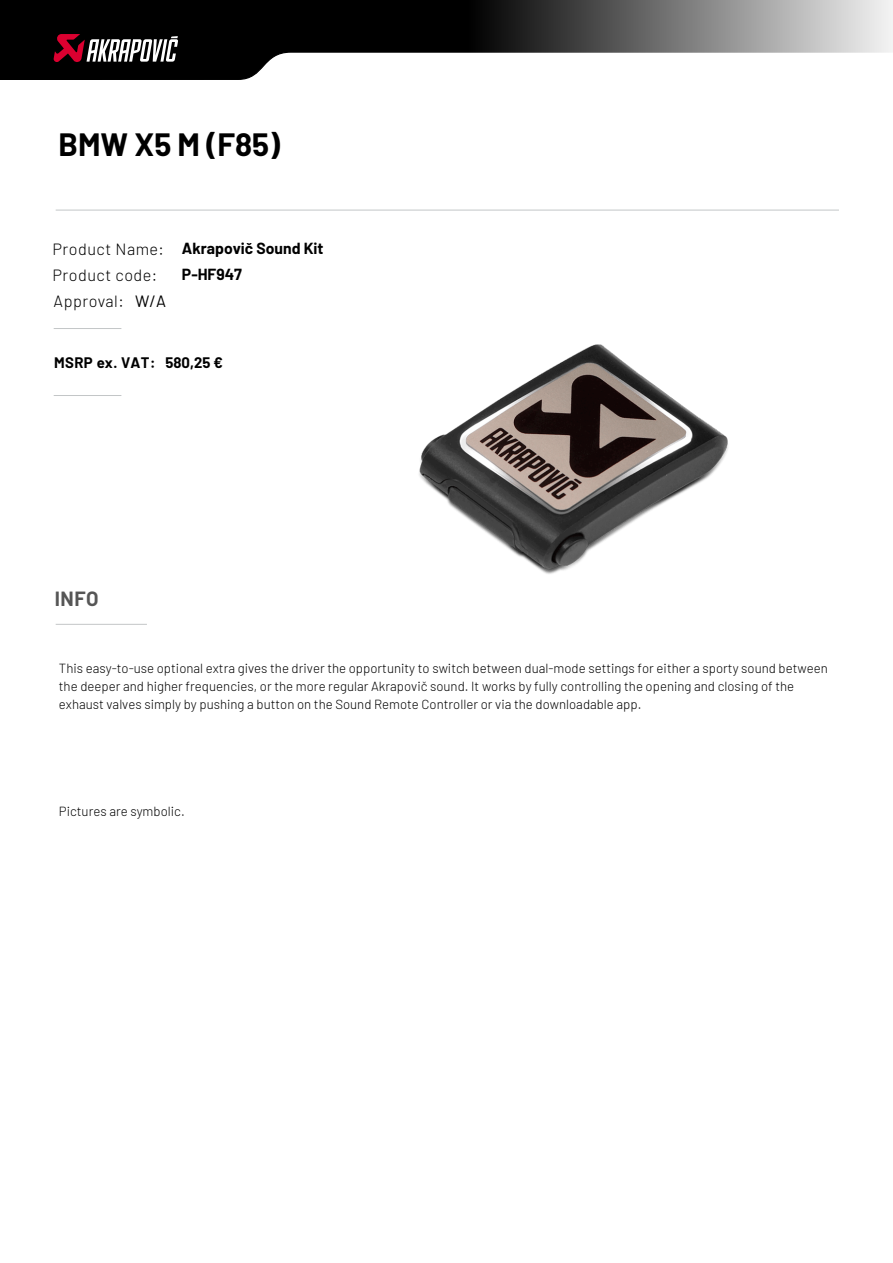
<style>
.page{position:relative;width:893px;height:1263px;background:#fff}
.page>*{position:absolute;margin:0;border:0;box-sizing:border-box;transform-origin:0 0}
.t1{font:700 31.5px "Barlow";color:#000}
.t2{font:700 20.1px "Barlow";color:#565656}
.t3{font:16.35px "Barlow";color:#000}
.t4{font:300 16.2px "Barlow";letter-spacing:.03em;color:#000}
.t5{font:700 15.75px/26.4px "Barlow";color:#000}
.t6{font:700 14.85px "Barlow";letter-spacing:.03em;color:#000}
.t7{font:700 14.85px "Barlow";color:#000}
.t8{font:300 13.2px/18px "Barlow";color:#000}
</style>
<div class="page">
<img style="left:419px;top:344px;width:309px;height:230px">
<svg style="left:0;top:0;width:893px;height:80px"></svg>
<svg style="left:53px;top:34px;width:125px;height:29px"></svg>
<hr style="left:54px;top:328px;width:67px;height:1px;background:#c3c6c7">
<hr style="left:54px;top:395px;width:67px;height:1px;background:#c3c6c7">
<hr style="left:56px;top:624px;width:91px;height:1px;background:#c3c6c7">
<hr style="left:56px;top:210px;width:783px;height:1px;background:#c3c6c7">
<h1 class="t1" style="left:58px;top:125px;width:223px">BMW X5 M (F85)</h1>
<p class="t4" style="left:53px;top:237px;width:113px">Product Name:</p>
<p class="t4" style="left:53px;top:263px;width:106px">Product code:</p>
<p class="t4" style="left:54px;top:290px;width:72px">Approval:</p>
<p class="t3" style="left:135px;top:291px;width:32px">W/A</p>
<p class="t5" style="left:182px;top:234px;width:143px">Akrapovič Sound Kit<br>P-HF947</p>
<p class="t6" style="left:54px;top:352px;width:103px">MSRP ex. VAT:</p>
<p class="t7" style="left:165px;top:353px;width:59px">580,25 €</p>
<h2 class="t2" style="left:55px;top:584px;width:45px">INFO</h2>
<p class="t8" style="left:59px;top:658px;width:770px">This easy-to-use optional extra gives the driver the opportunity to switch between dual-mode settings for either a sporty sound between the deeper and higher frequencies, or the more regular Akrapovič sound. It works by fully controlling the opening and closing of the exhaust valves simply by pushing a button on the Sound Remote Controller or via the downloadable app.</p>
<p class="t8" style="left:59px;top:802px;width:127px">Pictures are symbolic.</p>
</div>
